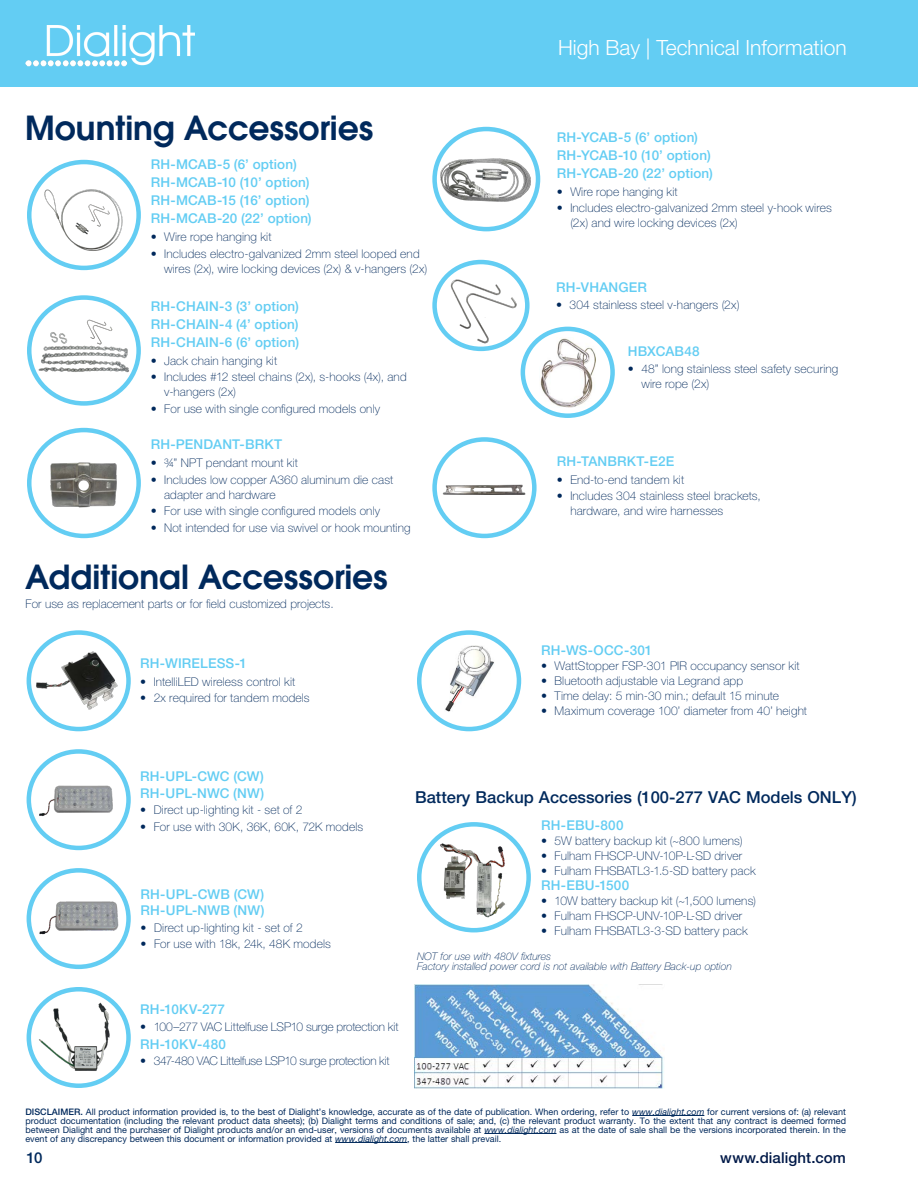
<style>
.page{position:relative;width:918px;height:1188px;background:#fff}
.page>*{position:absolute;margin:0;border:0;box-sizing:border-box;transform-origin:0 0}
.Page_Title{font:600 33px "ITC Avant Garde Std";letter-spacing:-.005em;color:#00295c}
.t1{font:300 21px "Helvetica Neue LT Std";color:#fff}
.t2{font:500 16.5px "Helvetica Neue LT Std";color:#00295c}
.t3{font:500 15px "Helvetica Neue LT Std";letter-spacing:.005em;color:#001948}
.t4{font:500 15px "Helvetica Neue LT Std";color:#00295c}
.Subhead_1{font:500 13.5px "Helvetica Neue LT Std";letter-spacing:.01em;color:#63cdf3}
.Tech_Specs_Copy_Bullets{font:500 13.5px "Helvetica Neue LT Std";letter-spacing:.01em;color:#63cdf3}
.t5{font:100 12px/15px "Helvetica Neue LT Std";letter-spacing:.01em;color:#00295c}
.t6{font:100 12px "Helvetica Neue LT Std";letter-spacing:-.01em;color:#00295c}
.t7{font:100 12px "Helvetica Neue LT Std";letter-spacing:-.02em;color:#00295c}
.t8{font:italic 100 10.5px "Helvetica Neue LT Std";color:#00295c}
.t9{font:9px/9px "Helvetica Neue LT Std";color:#00295c;text-align:justify}
.s1{font-weight:500}
.s2{font-style:italic}
</style>
<div class="page">
<div style="left:0;top:0;width:918px;height:86px;background:#63cdf3"></div>
<img style="left:25px;top:26px;width:169px;height:41px">
<hr style="left:632px;top:1115px;width:72px;height:1px;background:#00295c">
<hr style="left:484px;top:1133px;width:73px;height:1px;background:#00295c">
<hr style="left:335px;top:1142px;width:72px;height:1px;background:#00295c">
<img style="left:37px;top:184px;width:103px;height:71px">
<div style="left:27px;top:160px;width:114px;height:110px;border:4px solid #63cdf3;border-radius:50%"></div>
<img style="left:433px;top:144px;width:105px;height:70px">
<div style="left:432px;top:127px;width:108px;height:104px;border:4px solid #63cdf3;border-radius:50%"></div>
<img style="left:32px;top:316px;width:100px;height:66px">
<div style="left:27px;top:295px;width:114px;height:111px;border:4px solid #63cdf3;border-radius:50%"></div>
<img style="left:446px;top:278px;width:73px;height:68px">
<div style="left:432px;top:260px;width:98px;height:91px;border:4px solid #63cdf3;border-radius:50%"></div>
<img style="left:27px;top:448px;width:114px;height:76px">
<div style="left:27px;top:428px;width:114px;height:110px;border:4px solid #63cdf3;border-radius:50%"></div>
<img style="left:35px;top:641px;width:83px;height:74px">
<div style="left:27px;top:630px;width:104px;height:101px;border:4px solid #63cdf3;border-radius:50%"></div>
<img style="left:35px;top:1002px;width:81px;height:72px">
<div style="left:27px;top:987px;width:104px;height:101px;border:4px solid #63cdf3;border-radius:50%"></div>
<img style="left:34px;top:892px;width:93px;height:52px">
<div style="left:27px;top:868px;width:104px;height:101px;border:4px solid #63cdf3;border-radius:50%"></div>
<img style="left:438px;top:843px;width:69px;height:76px">
<div style="left:417px;top:822px;width:114px;height:110px;border:4px solid #63cdf3;border-radius:50%"></div>
<img style="left:34px;top:776px;width:88px;height:50px">
<div style="left:27px;top:749px;width:104px;height:101px;border:4px solid #63cdf3;border-radius:50%"></div>
<img style="left:539px;top:338px;width:57px;height:69px">
<div style="left:521px;top:327px;width:94px;height:91px;border:4px solid #63cdf3;border-radius:50%"></div>
<img style="left:442px;top:484px;width:84px;height:11px">
<div style="left:432px;top:437px;width:105px;height:101px;border:4px solid #63cdf3;border-radius:50%"></div>
<img style="left:445px;top:646px;width:49px;height:65px">
<div style="left:417px;top:630px;width:104px;height:101px;border:4px solid #63cdf3;border-radius:50%"></div>
<img style="left:415px;top:985px;width:249px;height:104px">
<p class="Page_Title" style="left:25px;top:106px;width:350px">Mounting Accessories</p>
<p class="Subhead_1" style="left:151px;top:157px;width:148px">RH-MCAB-5 (6’ option)</p>
<p class="Subhead_1" style="left:151px;top:175px;width:160px">RH-MCAB-10 (10’ option)</p>
<p class="Subhead_1" style="left:151px;top:193px;width:160px">RH-MCAB-15 (16’ option)</p>
<p class="Subhead_1" style="left:151px;top:211px;width:163px">RH-MCAB-20 (22’ option)</p>
<p class="t5" style="left:151px;top:230px;width:122px">• Wire rope hanging kit</p>
<p class="t5" style="left:164px;top:246px;width:265px;text-indent:-14px">• Includes electro-galvanized 2mm steel looped end wires (2x), wire locking devices (2x) &amp; v-hangers (2x)</p>
<p class="Subhead_1" style="left:151px;top:298px;width:150px">RH-CHAIN-3 (3’ option)</p>
<p class="Subhead_1" style="left:151px;top:316px;width:149px">RH-CHAIN-4 (4’ option)</p>
<p class="Subhead_1" style="left:151px;top:334px;width:150px">RH-CHAIN-6 (6’ option)</p>
<p class="t5" style="left:151px;top:353px;width:128px">• Jack chain hanging kit</p>
<p class="t5" style="left:164px;top:369px;width:244px;text-indent:-14px">• Includes #12 steel chains (2x), s-hooks (4x), and v-hangers (2x)</p>
<p class="t5" style="left:151px;top:401px;width:231px">• For use with single configured models only</p>
<p class="Subhead_1" style="left:151px;top:436px;width:133px">RH-PENDANT-BRKT</p>
<p class="t5" style="left:151px;top:456px;width:149px">• ¾” NPT pendant mount kit</p>
<p class="t5" style="left:164px;top:472px;width:231px;text-indent:-14px">• Includes low copper A360 aluminum die cast adapter and hardware</p>
<p class="t5" style="left:151px;top:504px;width:231px">• For use with single configured models only</p>
<p class="t5" style="left:151px;top:520px;width:261px">• Not intended for use via swivel or hook mounting</p>
<p class="Page_Title" style="left:25px;top:555px;width:364px">Additional Accessories</p>
<p class="t5" style="left:26px;top:596px;width:310px">For use as replacement parts or for field customized projects.</p>
<p class="Subhead_1" style="left:140px;top:655px;width:108px">RH-WIRELESS-1</p>
<p class="t5" style="left:140px;top:674px;width:157px">• IntelliLED wireless control kit</p>
<p class="t5" style="left:140px;top:691px;width:171px">• 2x required for tandem models</p>
<p class="t1" style="left:558px;top:35px;width:290px">High Bay | Technical Information</p>
<p class="Subhead_1" style="left:557px;top:129px;width:143px">RH-YCAB-5 (6’ option)</p>
<p class="Subhead_1" style="left:557px;top:147px;width:155px">RH-YCAB-10 (10’ option)</p>
<p class="Subhead_1" style="left:557px;top:165px;width:158px">RH-YCAB-20 (22’ option)</p>
<p class="t5" style="left:557px;top:184px;width:122px">• Wire rope hanging kit</p>
<p class="t5" style="left:570px;top:200px;width:263px;text-indent:-14px">• Includes electro-galvanized 2mm steel y-hook wires (2x) and wire locking devices (2x)</p>
<p class="Tech_Specs_Copy_Bullets" style="left:556px;top:279px;width:93px">RH-VHANGER</p>
<p class="t5" style="left:556px;top:297px;width:185px">• 304 stainless steel v-hangers (2x)</p>
<p class="Tech_Specs_Copy_Bullets" style="left:628px;top:343px;width:73px">HBXCAB48</p>
<p class="t5" style="left:641px;top:361px;width:198px;text-indent:-14px">• 48” long stainless steel safety securing wire rope (2x)</p>
<p class="Subhead_1" style="left:557px;top:453px;width:119px">RH-TANBRKT-E2E</p>
<p class="t5" style="left:557px;top:472px;width:129px">• End-to-end tandem kit</p>
<p class="t5" style="left:570px;top:488px;width:192px;text-indent:-14px">• Includes 304 stainless steel brackets, hardware, and wire harnesses</p>
<p class="Tech_Specs_Copy_Bullets" style="left:541px;top:642px;width:113px">RH-WS-OCC-301</p>
<p class="t5" style="left:541px;top:658px;width:260px">• WattStopper FSP-301 PIR occupancy sensor kit</p>
<p class="t5" style="left:541px;top:673px;width:204px">• Bluetooth adjustable via Legrand app</p>
<p class="t5" style="left:541px;top:688px;width:240px">• Time delay: 5 min-30 min.; default 15 minute</p>
<p class="t5" style="left:541px;top:703px;width:268px">• Maximum coverage 100’ diameter from 40’ height</p>
<p class="Tech_Specs_Copy_Bullets" style="left:140px;top:768px;width:125px">RH-UPL-CWC (CW)</p>
<p class="Tech_Specs_Copy_Bullets" style="left:140px;top:785px;width:126px">RH-UPL-NWC (NW)</p>
<p class="t5" style="left:140px;top:802px;width:164px">• Direct up-lighting kit - set of 2</p>
<p class="t5" style="left:140px;top:819px;width:225px">• For use with 30K, 36K, 60K, 72K models</p>
<p class="Tech_Specs_Copy_Bullets" style="left:141px;top:886px;width:125px">RH-UPL-CWB (CW)</p>
<p class="Tech_Specs_Copy_Bullets" style="left:141px;top:903px;width:126px">RH-UPL-NWB (NW)</p>
<p class="t5" style="left:141px;top:920px;width:164px">• Direct up-lighting kit - set of 2</p>
<p class="t5" style="left:141px;top:937px;width:192px">• For use with 18k, 24k, 48K models</p>
<p class="Tech_Specs_Copy_Bullets" style="left:140px;top:1002px;width:86px">RH-10KV-277</p>
<p class="t6" style="left:140px;top:1020px;width:260px">• 100–277 VAC Littelfuse LSP10 surge protection kit</p>
<p class="Tech_Specs_Copy_Bullets" style="left:140px;top:1036px;width:87px">RH-10KV-480</p>
<p class="t7" style="left:140px;top:1054px;width:251px">• 347-480 VAC Littelfuse LSP10 surge protection kit</p>
<p class="t2" style="left:415px;top:788px;width:443px">Battery Backup Accessories (100-277 VAC Models ONLY)</p>
<p class="Tech_Specs_Copy_Bullets" style="left:541px;top:818px;width:84px">RH-EBU-800</p>
<p class="t5" style="left:541px;top:834px;width:203px">• 5W battery backup kit (~800 lumens)</p>
<p class="t5" style="left:541px;top:849px;width:203px">• Fulham FHSCP-UNV-10P-L-SD driver</p>
<p class="t5" style="left:541px;top:864px;width:216px">• Fulham FHSBATL3-1.5-SD battery pack</p>
<p class="Tech_Specs_Copy_Bullets" style="left:541px;top:878px;width:90px">RH-EBU-1500</p>
<p class="t5" style="left:541px;top:894px;width:217px">• 10W battery backup kit (~1,500 lumens)</p>
<p class="t5" style="left:541px;top:909px;width:203px">• Fulham FHSCP-UNV-10P-L-SD driver</p>
<p class="t5" style="left:541px;top:924px;width:208px">• Fulham FHSBATL3-3-SD battery pack</p>
<p class="t8" style="left:417px;top:950px;width:136px">NOT for use with 480V fixtures</p>
<p class="t8" style="left:417px;top:961px;width:316px">Factory installed power cord is not available with Battery Back-up option</p>
<p class="t9" style="left:26px;top:1107px;width:822px"><span class="s1">DISCLAIMER.</span> All product information provided is, to the best of Dialight’s knowledge, accurate as of the date of publication. When ordering, refer to <span class="s2">www.dialight.com</span> for current versions of: (a) relevant product documentation (including the relevant product data sheets); (b) Dialight terms and conditions of sale; and, (c) the relevant product warranty. To the extent that any contract is deemed formed between Dialight and the purchaser of Dialight products and/or an end-user, versions of documents available at <span class="s2">www.dialight.com</span> as at the date of sale shall be the versions incorporated therein. In the event of any discrepancy between this document or information provided at <span class="s2">www.dialight.com</span>, the latter shall prevail.</p>
<p class="t4" style="left:27px;top:1149px;width:17px">10</p>
<p class="t3" style="left:720px;top:1149px;width:127px">www.dialight.com</p>
</div>
